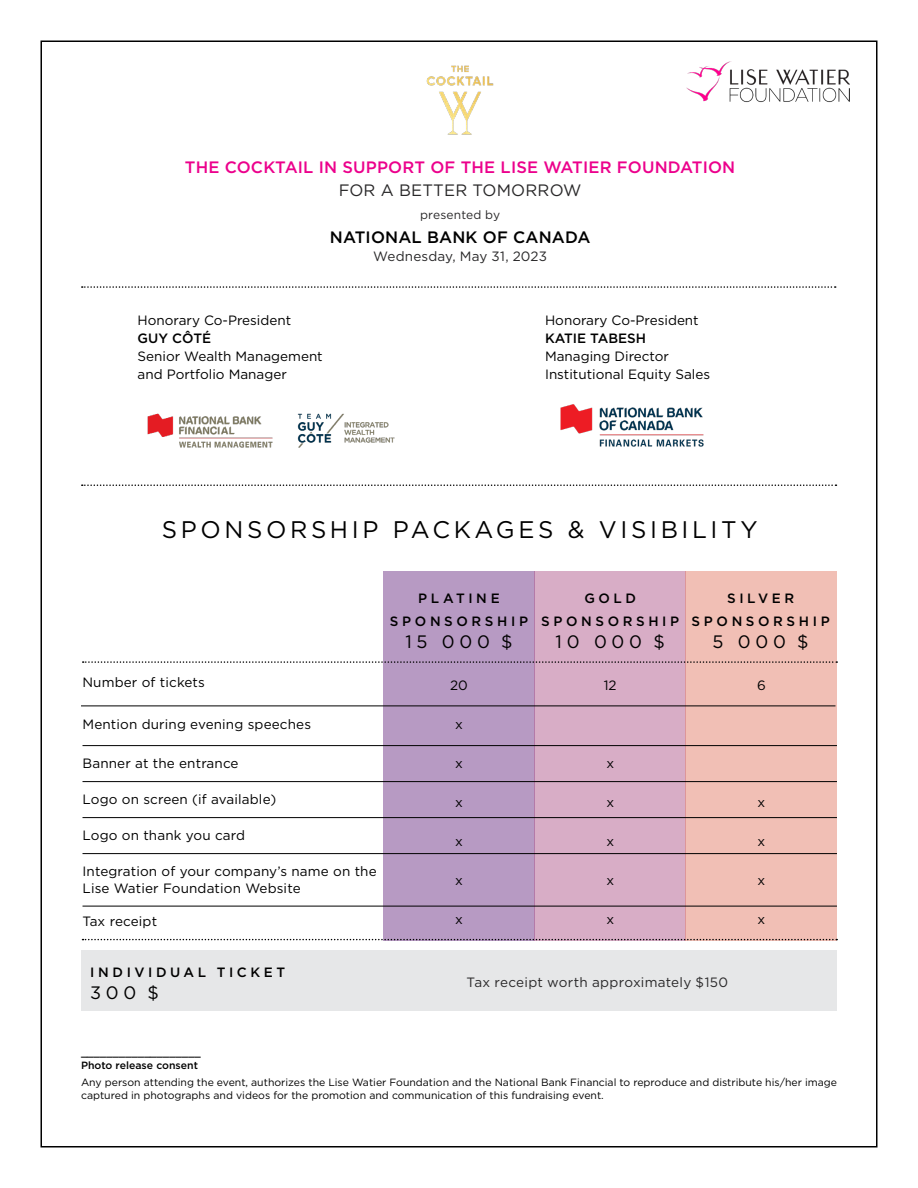
<style>
.page{position:relative;width:918px;height:1188px;background:#fff}
.page>*{position:absolute;margin:0;border:0;box-sizing:border-box;transform-origin:0 0}
.t1{font:24px "Gotham HTF";letter-spacing:.15em;color:#000}
.t2{font:18px "Gotham HTF";letter-spacing:.265em;color:#000}
.t3{font:500 16.5px "Gotham HTF";letter-spacing:.01em;color:#ec008c}
.t4{font:500 16.5px "Gotham HTF";letter-spacing:.01em;color:#000}
.t5{font:16.5px "Gotham HTF";letter-spacing:.01em;color:#292829}
.t6{font:13.5px/18px "Gotham HTF";color:#000}
.t7{font:500 13.5px/22.5px "Gotham HTF";letter-spacing:.27em;color:#000;text-align:center}
.t8{font:13.5px "Gotham HTF";letter-spacing:.015em;color:#292829}
.t9{font:500 13.5px "Gotham HTF";color:#000}
.t10{font:12px "Gotham HTF";letter-spacing:.01em;color:#292829}
.t11{font:10.5px/12.6px "Gotham HTF";color:#000}
.t12{font:500 10.5px/12.6px "Gotham HTF";color:#000}
</style>
<div class="page">
<div style="left:383px;top:571px;width:152px;height:369px;background:#b79ac3"></div>
<div style="left:535px;top:571px;width:151px;height:369px;background:#d8adc6"></div>
<div style="left:82px;top:951px;width:755px;height:60px;background:#e6e7e8"></div>
<div style="left:686px;top:571px;width:151px;height:369px;background:#f1bfb5"></div>
<svg style="left:83px;top:661px;width:754px;height:2px"></svg>
<svg style="left:83px;top:939px;width:754px;height:1px"></svg>
<hr style="left:83px;top:745px;width:754px;height:1px;background:#000">
<hr style="left:83px;top:781px;width:754px;height:1px;background:#000">
<hr style="left:83px;top:817px;width:754px;height:1px;background:#000">
<hr style="left:83px;top:853px;width:754px;height:1px;background:#000">
<hr style="left:83px;top:906px;width:754px;height:1px;background:#000">
<svg style="left:82px;top:484px;width:754px;height:2px"></svg>
<img style="left:147px;top:413px;width:248px;height:35px">
<hr style="left:81px;top:706px;width:754px;height:1px;background:#000">
<img style="left:426px;top:65px;width:68px;height:70px">
<svg style="left:82px;top:286px;width:754px;height:2px"></svg>
<img style="left:560px;top:404px;width:144px;height:43px">
<img style="left:687px;top:62px;width:163px;height:41px">
<p class="t3" style="left:185px;top:158px;width:552px">THE COCKTAIL IN SUPPORT OF THE LISE WATIER FOUNDATION</p>
<p class="t5" style="left:339px;top:181px;width:244px">FOR A BETTER TOMORROW</p>
<p class="t10" style="left:420px;top:209px;width:81px">presented by</p>
<p class="t4" style="left:330px;top:228px;width:262px">NATIONAL BANK OF CANADA</p>
<p class="t8" style="left:373px;top:248px;width:176px">Wednesday, May 31, 2023</p>
<p class="t6" style="left:138px;top:311px;width:155px">Honorary Co-President</p>
<p class="t7" style="left:138px;top:326px;width:75px">GUY CÔTÉ</p>
<p class="t6" style="left:138px;top:347px;width:187px">Senior Wealth Management and Portfolio Manager</p>
<p class="t6" style="left:545px;top:311px;width:155px">Honorary Co-President</p>
<p class="t9" style="left:545px;top:330px;width:103px">KATIE TABESH</p>
<p class="t6" style="left:545px;top:347px;width:167px">Managing Director<br>Institutional Equity Sales</p>
<h1 class="t1" style="left:162px;top:517px;width:597px">SPONSORSHIP PACKAGES &amp; VISIBILITY</h1>
<p class="t6" style="left:83px;top:673px;width:124px">Number of tickets</p>
<p class="t6" style="left:83px;top:715px;width:230px">Mention during evening speeches</p>
<p class="t6" style="left:83px;top:754px;width:158px">Banner at the entrance</p>
<p class="t6" style="left:83px;top:790px;width:195px">Logo on screen (if available)</p>
<p class="t6" style="left:83px;top:826px;width:164px">Logo on thank you card</p>
<p class="t6" style="left:83px;top:863px;width:296px;line-height:16.2px">Integration of your company’s name on the<br>Lise Watier Foundation Website</p>
<p class="t6" style="left:83px;top:912px;width:76px">Tax receipt</p>
<p class="t7" style="left:390px;top:587px;width:140px">PLATINE<br>SPONSORSHIP</p>
<h2 class="t2" style="left:405px;top:632px;width:109px">15 000 $</h2>
<p class="t6" style="left:450px;top:676px;width:19px">20</p>
<p class="t6" style="left:455px;top:715px;width:9px">x</p>
<p class="t6" style="left:455px;top:754px;width:9px">x</p>
<p class="t6" style="left:455px;top:793px;width:9px">x</p>
<p class="t6" style="left:455px;top:832px;width:9px">x</p>
<p class="t6" style="left:455px;top:871px;width:9px">x</p>
<p class="t6" style="left:455px;top:910px;width:9px">x</p>
<p class="t7" style="left:541px;top:587px;width:140px">GOLD<br>SPONSORSHIP</p>
<h2 class="t2" style="left:556px;top:632px;width:111px">10 000 $</h2>
<p class="t6" style="left:604px;top:676px;width:15px">12</p>
<p class="t7" style="left:692px;top:587px;width:140px">SILVER<br>SPONSORSHIP</p>
<h2 class="t2" style="left:713px;top:632px;width:98px">5 000 $</h2>
<p class="t6" style="left:757px;top:676px;width:10px">6</p>
<p class="t6" style="left:606px;top:754px;width:9px">x</p>
<p class="t6" style="left:606px;top:793px;width:9px">x</p>
<p class="t6" style="left:606px;top:832px;width:9px">x</p>
<p class="t6" style="left:606px;top:871px;width:9px">x</p>
<p class="t6" style="left:606px;top:910px;width:9px">x</p>
<p class="t6" style="left:758px;top:793px;width:9px">x</p>
<p class="t6" style="left:758px;top:832px;width:9px">x</p>
<p class="t6" style="left:758px;top:871px;width:9px">x</p>
<p class="t6" style="left:758px;top:910px;width:9px">x</p>
<p class="t7" style="left:90px;top:960px;width:197px">INDIVIDUAL TICKET</p>
<h2 class="t2" style="left:90px;top:983px;width:70px">300 $</h2>
<p class="t8" style="left:467px;top:974px;width:263px">Tax receipt worth approximately $150</p>
<p class="t12" style="left:81px;top:1046px;width:121px">___________________<br>Photo release consent</p>
<p class="t11" style="left:81px;top:1076px;width:758px">Any person attending the event, authorizes the Lise Watier Foundation and the National Bank Financial to reproduce and distribute his/her image captured in photographs and videos for the promotion and communication of this fundraising event.</p>
</div>
